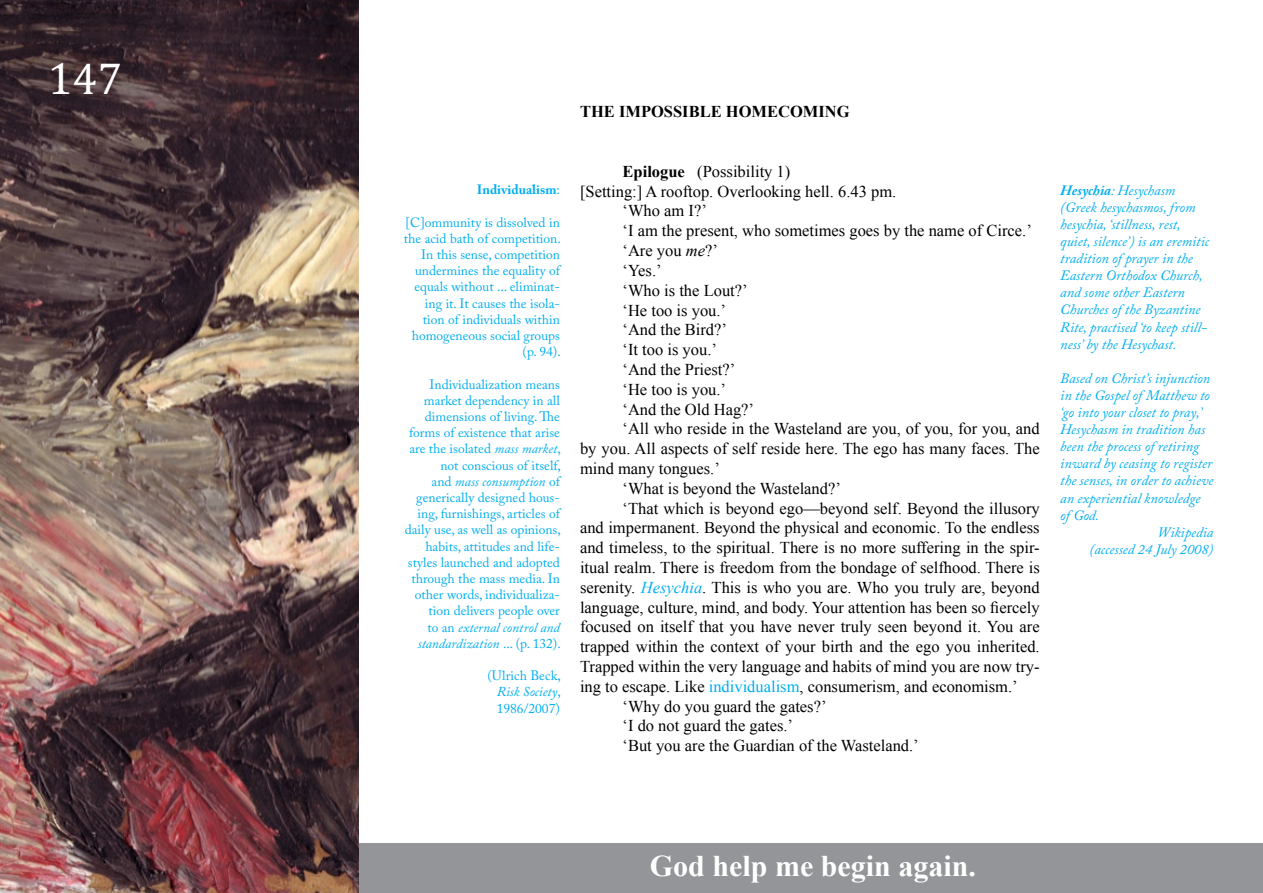
<style>
.page{position:relative;width:1263px;height:893px;background:#fff}
.page>*{position:absolute;margin:0;border:0;box-sizing:border-box;transform-origin:0 0}
.t1{font:45px "Cambria";color:#fff}
.t2{font:700 30px "Times New Roman";color:#fff}
.t3{font:16.5px "Times New Roman";color:#000}
.t4{font:700 16.5px "Times New Roman";color:#000}
.t5{font:italic 14.25px/17.1px "Adobe Caslon Pro";color:#00aeef}
.t6{font:13.5px/16.2px "Adobe Caslon Pro";color:#00aeef;text-align:right}
.t7{font:700 13.5px "Adobe Caslon Pro";color:#00aeef}
.s1{font-weight:400}
.s2{font-style:italic}
.s3{font-weight:700}
.s4{font-style:italic;color:#00aeef}
.s5{color:#00aeef}
</style>
<div class="page">
<div style="left:342px;top:843px;width:921px;height:50px;background:#939598"></div>
<img style="left:0;top:0;width:359px;height:893px">
<h1 class="t1" style="left:48px;top:52px;width:76px">147</h1>
<p class="t4" style="left:580px;top:101px;width:266px">THE IMPOSSIBLE HOMECOMING</p>
<p class="t7" style="left:477px;top:182px;width:85px">Individualism<span class="s1">:</span></p>
<p class="t6" style="left:404px;top:214px;width:158px">[C]ommunity is dissolved in the acid bath of competition.<br>In this sense, competition undermines the equality of equals without ... eliminat&shy;ing it. It causes the isola&shy;tion of individuals within homogeneous social groups (p. 94).</p>
<p class="t6" style="left:405px;top:376px;width:157px">Individualization means market dependency in all dimensions of living. The forms of existence that arise are the isolated <span class="s2">mass market</span>, not conscious of itself,<br>and <span class="s2">mass consumption</span> of generically designed hous&shy;ing, furnishings, articles of daily use, as well as opinions, habits, attitudes and life&shy;styles launched and adopted through the mass media. In other words, individualiza&shy;tion delivers people over<br>to an <span class="s2">external control and standardization</span> ... (p. 132).</p>
<p class="t6" style="left:497px;top:667px;width:66px;text-align:justify;text-indent:-9px">(Ulrich Beck, <span class="s2">Risk Society</span>, 1986/2007)</p>
<p class="t3" style="left:622px;top:160px;width:169px"><span class="s3">EPILOGUE</span> (Possibility 1)</p>
<p class="t3" style="left:580px;top:180px;width:318px">[Setting:] A rooftop. Overlooking hell. 6.43 pm.</p>
<p class="t3" style="left:622px;top:200px;width:86px">‘Who am I?’</p>
<p class="t3" style="left:622px;top:220px;width:411px">‘I am the present, who sometimes goes by the name of Circe.’</p>
<p class="t3" style="left:622px;top:239px;width:97px">‘Are you <span class="s2">me</span>?’</p>
<p class="t3" style="left:622px;top:259px;width:41px">‘Yes.’</p>
<p class="t3" style="left:622px;top:279px;width:127px">‘Who is the Lout?’</p>
<p class="t3" style="left:622px;top:299px;width:105px">‘He too is you.’</p>
<p class="t3" style="left:622px;top:319px;width:106px">‘And the Bird?’</p>
<p class="t3" style="left:622px;top:338px;width:96px">‘It too is you.’</p>
<p class="t3" style="left:622px;top:358px;width:114px">‘And the Priest?’</p>
<p class="t3" style="left:622px;top:378px;width:105px">‘He too is you.’</p>
<p class="t3" style="left:622px;top:398px;width:133px">‘And the Old Hag?’</p>
<p class="t3" style="left:622px;top:418px;width:419px">‘All who reside in the Wasteland are you, of you, for you, and</p>
<p class="t3" style="left:580px;top:437px;width:461px">by you. All aspects of self reside here. The ego has many faces. The</p>
<p class="t3" style="left:580px;top:457px;width:141px">mind many tongues.’</p>
<p class="t3" style="left:622px;top:477px;width:220px">‘What is beyond the Wasteland?’</p>
<p class="t3" style="left:622px;top:497px;width:419px">‘That which is beyond ego—beyond self. Beyond the illusory</p>
<p class="t3" style="left:580px;top:517px;width:461px">and impermanent. Beyond the physical and economic. To the endless</p>
<p class="t3" style="left:580px;top:536px;width:461px">and timeless, to the spiritual. There is no more suffering in the spir-</p>
<p class="t3" style="left:580px;top:556px;width:461px">itual realm. There is freedom from the bondage of selfhood. There is</p>
<p class="t3" style="left:580px;top:576px;width:461px">serenity. <span class="s4">Hesychia</span>. This is who you are. Who you truly are, beyond</p>
<p class="t3" style="left:580px;top:596px;width:461px">language, culture, mind, and body. Your attention has been so fiercely</p>
<p class="t3" style="left:580px;top:616px;width:461px">focused on itself that you have never truly seen beyond it. You are</p>
<p class="t3" style="left:580px;top:635px;width:461px">trapped within the context of your birth and the ego you inherited.</p>
<p class="t3" style="left:580px;top:655px;width:461px">Trapped within the very language and habits of mind you are now try-</p>
<p class="t3" style="left:580px;top:675px;width:439px">ing to escape. Like <span class="s5">individualism</span>, consumerism, and economism.’</p>
<p class="t3" style="left:622px;top:695px;width:205px">‘Why do you guard the gates?’</p>
<p class="t3" style="left:622px;top:715px;width:172px">‘I do not guard the gates.’</p>
<p class="t3" style="left:622px;top:734px;width:298px">‘But you are the Guardian of the Wasteland.’</p>
<p class="t5" style="left:1060px;top:181px;width:150px"><span class="s3">Hesychia</span>: Hesychasm (Greek hesychasmos, from hesychia, ‘stillness, rest, quiet, silence’) is an eremitic tradition of prayer in the<br>Eastern Orthodox Church, and some other Eastern<br>Churches of the Byzantine<br>Rite, practised ‘to keep still&shy;ness’ by the Hesychast.</p>
<p class="t5" style="left:1060px;top:369px;width:152px">Based on Christ’s injunction</p>
<p class="t5" style="left:1060px;top:386px;width:151px">in the Gospel of Matthew to</p>
<p class="t5" style="left:1060px;top:404px;width:144px">‘go into your closet to pray,’</p>
<p class="t5" style="left:1060px;top:421px;width:146px">Hesychasm in tradition has</p>
<p class="t5" style="left:1060px;top:438px;width:140px">been the process of retiring</p>
<p class="t5" style="left:1060px;top:455px;width:153px">inward by ceasing to register</p>
<p class="t5" style="left:1060px;top:472px;width:155px">the senses, in order to achieve</p>
<p class="t5" style="left:1060px;top:489px;width:142px">an experiential knowledge</p>
<p class="t5" style="left:1060px;top:506px;width:40px">of God.</p>
<p class="t5" style="left:1157px;top:523px;width:57px">Wikipedia</p>
<p class="t5" style="left:1089px;top:540px;width:125px">(accessed 24 July 2008)</p>
<h2 class="t2" style="left:650px;top:845px;width:327px">GOD HELP ME BEGIN AGAIN.</h2>
</div>
